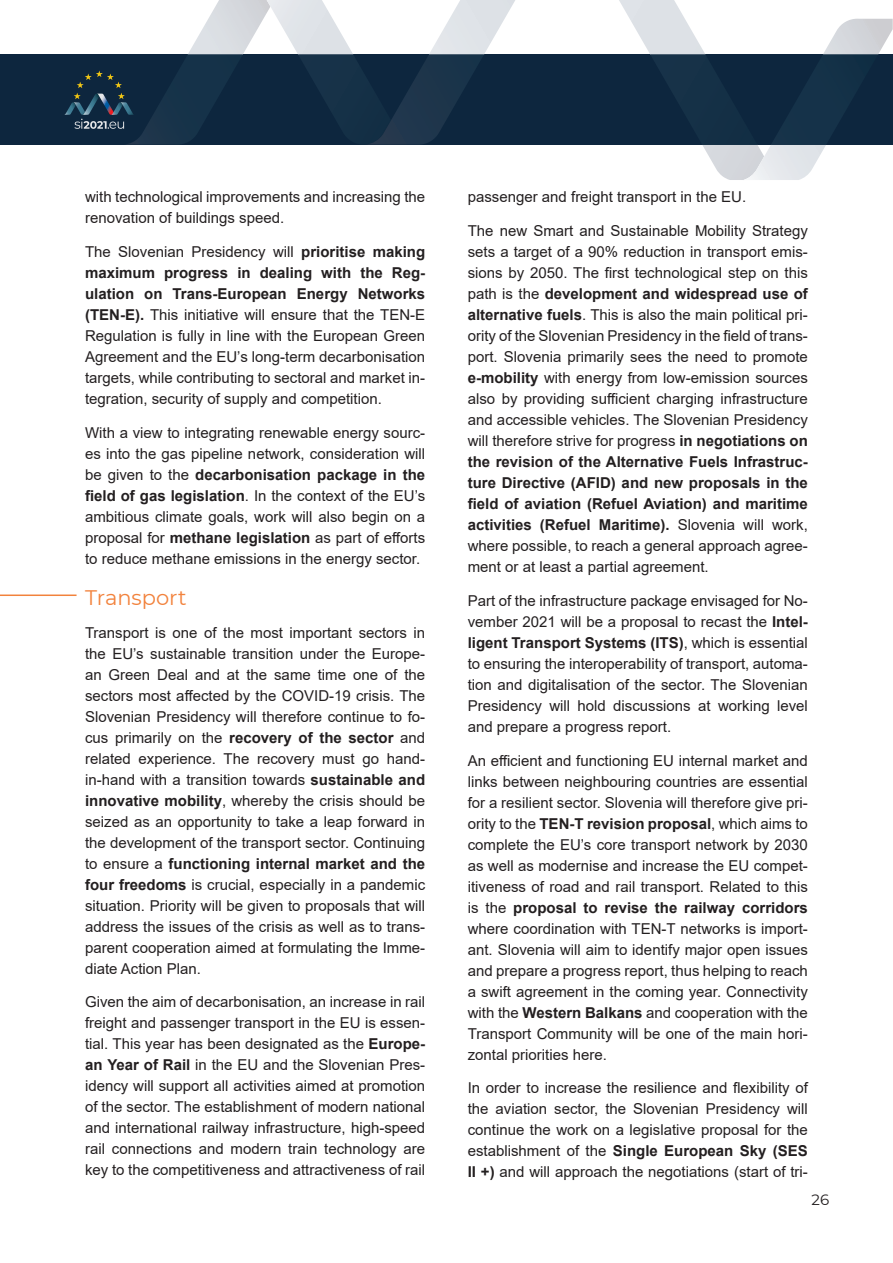
<style>
.page{position:relative;width:893px;height:1263px;background:#fff}
.page>*{position:absolute;margin:0;border:0;box-sizing:border-box;transform-origin:0 0}
.t1{font:21px "Montserrat";color:#f2823c}
.t2{font:15px/21px "Arial";color:#231f20;text-align:justify}
.t3{font:15px "Montserrat";color:#231f20}
.s1{font-weight:700}
</style>
<div class="page">
<div style="left:0;top:55px;width:893px;height:90px;background:#0d263e"></div>
<svg style="left:619px;top:0;width:274px;height:180px"></svg>
<svg style="left:64px;top:0;width:451px;height:145px"></svg>
<hr style="left:0;top:594px;width:77px;height:2px;background:#f2823c">
<p class="t2" style="left:85px;top:186px;width:342px">with technological improvements and increasing the renovation of buildings speed.</p>
<p class="t2" style="left:85px;top:241px;width:342px">The Slovenian Presidency will <span class="s1">prioritise making maximum progress in dealing with the Reg&shy;ulation on Trans-European Energy Networks (TEN-E).</span> This initiative will ensure that the TEN-E Regulation is fully in line with the European Green Agreement and the EU’s long-term decarbonisation targets, while contributing to sectoral and market in&shy;tegration, security of supply and competition.</p>
<p class="t2" style="left:85px;top:422px;width:342px">With a view to integrating renewable energy sourc&shy;es into the gas pipeline network, consideration will be given to the <span class="s1">decarbonisation package in the field of gas legislation</span>. In the context of the EU’s ambitious climate goals, work will also begin on a proposal for <span class="s1">methane legislation</span> as part of efforts to reduce methane emissions in the energy sector.</p>
<p class="t1" style="left:85px;top:583px;width:103px">Transport</p>
<p class="t2" style="left:85px;top:622px;width:342px">Transport is one of the most important sectors in the EU’s sustainable transition under the Europe&shy;an Green Deal and at the same time one of the sectors most affected by the COVID-19 crisis. The Slovenian Presidency will therefore continue to fo&shy;cus primarily on the <span class="s1">recovery of the sector</span> and related experience. The recovery must go hand&shy;in-hand with a transition towards <span class="s1">sustainable and innovative mobility</span>, whereby the crisis should be seized as an opportunity to take a leap forward in the development of the transport sector. Continuing to ensure a <span class="s1">functioning internal market and the four freedoms</span> is crucial, especially in a pandemic situation. Priority will be given to proposals that will address the issues of the crisis as well as to trans&shy;parent cooperation aimed at formulating the Imme&shy;diate Action Plan.</p>
<p class="t2" style="left:85px;top:991px;width:342px">Given the aim of decarbonisation, an increase in rail freight and passenger transport in the EU is essen&shy;tial. This year has been designated as the <span class="s1">Europe&shy;an Year of Rail</span> in the EU and the Slovenian Pres&shy;idency will support all activities aimed at promotion of the sector. The establishment of modern national and international railway infrastructure, high-speed rail connections and modern train technology are key to the competitiveness and attractiveness of rail</p>
<p class="t2" style="left:468px;top:186px;width:280px">passenger and freight transport in the EU.</p>
<p class="t2" style="left:468px;top:220px;width:342px">The new Smart and Sustainable Mobility Strategy sets a target of a 90% reduction in transport emis&shy;sions by 2050. The first technological step on this path is the <span class="s1">development and widespread use of alternative fuels</span>. This is also the main political pri&shy;ority of the Slovenian Presidency in the field of trans&shy;port. Slovenia primarily sees the need to promote <span class="s1">e-mobility</span> with energy from low-emission sources also by providing sufficient charging infrastructure and accessible vehicles. The Slovenian Presidency will therefore strive for progress <span class="s1">in negotiations on the revision of the Alternative Fuels Infrastruc&shy;ture Directive (AFID) and new proposals in the field of aviation (Refuel Aviation) and maritime activities (Refuel Maritime).</span> Slovenia will work, where possible, to reach a general approach agree&shy;ment or at least a partial agreement.</p>
<p class="t2" style="left:468px;top:590px;width:342px">Part of the infrastructure package envisaged for No&shy;vember 2021 will be a proposal to recast the <span class="s1">Intel&shy;ligent Transport Systems (ITS)</span>, which is essential to ensuring the interoperability of transport, automa&shy;tion and digitalisation of the sector. The Slovenian Presidency will hold discussions at working level and prepare a progress report.</p>
<p class="t2" style="left:468px;top:750px;width:342px">An efficient and functioning EU internal market and links between neighbouring countries are essential for a resilient sector. Slovenia will therefore give pri&shy;ority to the <span class="s1">TEN-T revision proposal</span>, which aims to complete the EU’s core transport network by 2030 as well as modernise and increase the EU compet&shy;itiveness of road and rail transport. Related to this is the <span class="s1">proposal to revise the railway corridors </span>where coordination with TEN-T networks is import&shy;ant. Slovenia will aim to identify major open issues and prepare a progress report, thus helping to reach a swift agreement in the coming year. Connectivity with the <span class="s1">Western Balkans</span> and cooperation with the Transport Community will be one of the main hori&shy;zontal priorities here.</p>
<p class="t2" style="left:468px;top:1077px;width:342px">In order to increase the resilience and flexibility of the aviation sector, the Slovenian Presidency will continue the work on a legislative proposal for the establishment of the <span class="s1">Single European Sky (SES II +)</span> and will approach the negotiations (start of tri-</p>
<p class="t3" style="left:812px;top:1189px;width:19px">26</p>
</div>
